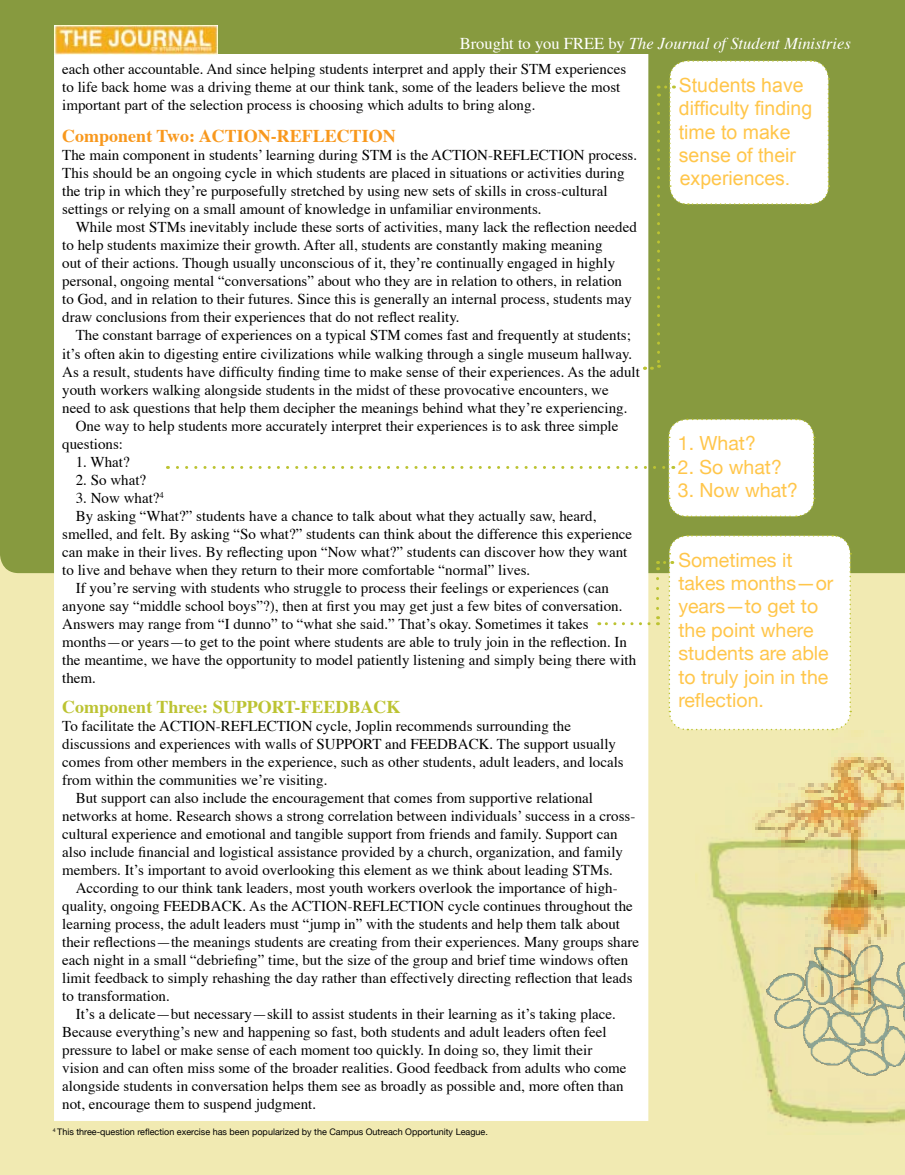
<style>
.page{position:relative;width:905px;height:1175px;background:#fff}
.page>*{position:absolute;margin:0;border:0;box-sizing:border-box;transform-origin:0 0}
.t1{font:19.5px/23.4px "Helvetica Neue";color:#ffc64b}
.t2{font:19.5px/23.4px "Arial";color:#ffc64b}
.t3{font:700 18px "Times";color:#bcc332}
.t4{font:700 18px "Times";color:#f8981d}
.t5{font:italic 16.5px "Times";color:#fff}
.t6{font:15px/18px "Times";color:#000}
.t7{font:9px "Helvetica Neue";color:#000}
.s1{font-style:normal}
</style>
<div class="page">
<div style="left:0;top:304px;width:904px;height:870px;background:#f1eab2"></div>
<div style="left:0;top:0;width:904px;height:573px;background:#879a3f"></div>
<div style="left:55px;top:55px;width:592px;height:1065px;background:#fff"></div>
<img style="left:707px;top:839px;width:197px;height:286px">
<img style="left:725px;top:730px;width:178px;height:286px">
<img style="left:766px;top:935px;width:138px;height:141px">
<svg style="left:644px;top:59px;width:185px;height:311px"></svg>
<svg style="left:167px;top:418px;width:648px;height:100px"></svg>
<svg style="left:598px;top:622px;width:51px;height:3px"></svg>
<svg style="left:656px;top:534px;width:195px;height:197px;background:#fafaf3"></svg>
<img style="left:54px;top:25px;width:164px;height:29px">
<p class="t5" style="left:460px;top:29px;width:392px"><span class="s1">Brought to you FREE by</span> The Journal of Student Ministries</p>
<p class="t6" style="left:62px;top:59px;width:565px">each other accountable. And since helping students interpret and apply their STM experiences to life back home was a driving theme at our think tank, some of the leaders believe the most important part of the selection process is choosing which adults to bring along.</p>
<p class="t4" style="left:62px;top:119px;width:335px">Component Two: ACTION-REFLECTION</p>
<p class="t6" style="left:62px;top:145px;width:576px">The main component in students’ learning during STM is the ACTION-REFLECTION process.<br>This should be an ongoing cycle in which students are placed in situations or activities during the trip in which they’re purposefully stretched by using new sets of skills in cross-cultural settings or relying on a small amount of knowledge in unfamiliar environments.</p>
<p class="t6" style="left:62px;top:217px;width:576px;text-indent:14px">While most STMs inevitably include these sorts of activities, many lack the reflection needed to help students maximize their growth. After all, students are constantly making meaning<br>out of their actions. Though usually unconscious of it, they’re continually engaged in highly personal, ongoing mental “conversations” about who they are in relation to others, in relation to God, and in relation to their futures. Since this is generally an internal process, students may draw conclusions from their experiences that do not reflect reality.</p>
<p class="t6" style="left:76px;top:325px;width:556px">The constant barrage of experiences on a typical STM comes fast and frequently at students;</p>
<p class="t6" style="left:62px;top:343px;width:571px">it’s often akin to digesting entire civilizations while walking through a single museum hallway.</p>
<p class="t6" style="left:62px;top:361px;width:579px">As a result, students have difficulty finding time to make sense of their experiences. As the adult</p>
<p class="t6" style="left:62px;top:379px;width:548px">youth workers walking alongside students in the midst of these provocative encounters, we</p>
<p class="t6" style="left:62px;top:397px;width:566px">need to ask questions that help them decipher the meanings behind what they’re experiencing.</p>
<p class="t6" style="left:76px;top:415px;width:544px">One way to help students more accurately interpret their experiences is to ask three simple</p>
<p class="t6" style="left:62px;top:433px;width:62px">questions:</p>
<p class="t6" style="left:76px;top:451px;width:55px">1. What?</p>
<p class="t6" style="left:76px;top:469px;width:72px">2. So what?</p>
<p class="t6" style="left:76px;top:487px;width:90px">3. Now what?<sup>4</sup></p>
<p class="t6" style="left:76px;top:505px;width:522px">By asking “What?” students have a chance to talk about what they actually saw, heard,</p>
<p class="t6" style="left:62px;top:523px;width:571px">smelled, and felt. By asking “So what?” students can think about the difference this experience</p>
<p class="t6" style="left:62px;top:541px;width:566px">can make in their lives. By reflecting upon “Now what?” students can discover how they want</p>
<p class="t6" style="left:62px;top:559px;width:469px">to live and behave when they return to their more comfortable “normal” lives.</p>
<p class="t6" style="left:76px;top:577px;width:534px">If you’re serving with students who struggle to process their feelings or experiences (can</p>
<p class="t6" style="left:62px;top:595px;width:561px">anyone say “middle school boys”?), then at first you may get just a few bites of conversation.</p>
<p class="t6" style="left:62px;top:613px;width:528px">Answers may range from “I dunno” to “what she said.” That’s okay. Sometimes it takes</p>
<p class="t6" style="left:62px;top:631px;width:566px">months—or years—to get to the point where students are able to truly join in the reflection. In</p>
<p class="t6" style="left:62px;top:649px;width:575px">the meantime, we have the opportunity to model patiently listening and simply being there with</p>
<p class="t6" style="left:62px;top:667px;width:35px">them.</p>
<p class="t3" style="left:62px;top:690px;width:340px">Component Three: SUPPORT-FEEDBACK</p>
<p class="t6" style="left:62px;top:716px;width:510px">To facilitate the ACTION-REFLECTION cycle, Joplin recommends surrounding the</p>
<p class="t6" style="left:62px;top:734px;width:555px">discussions and experiences with walls of SUPPORT and FEEDBACK. The support usually</p>
<p class="t6" style="left:62px;top:752px;width:563px">comes from other members in the experience, such as other students, adult leaders, and locals</p>
<p class="t6" style="left:62px;top:770px;width:266px">from within the communities we’re visiting.</p>
<p class="t6" style="left:76px;top:788px;width:519px">But support can also include the encouragement that comes from supportive relational</p>
<p class="t6" style="left:62px;top:806px;width:574px">networks at home. Research shows a strong correlation between individuals’ success in a cross-</p>
<p class="t6" style="left:62px;top:824px;width:557px">cultural experience and emotional and tangible support from friends and family. Support can</p>
<p class="t6" style="left:62px;top:842px;width:562px">also include financial and logistical assistance provided by a church, organization, and family</p>
<p class="t6" style="left:62px;top:860px;width:552px">members. It’s important to avoid overlooking this element as we think about leading STMs.</p>
<p class="t6" style="left:76px;top:878px;width:543px">According to our think tank leaders, most youth workers overlook the importance of high-</p>
<p class="t6" style="left:62px;top:896px;width:572px">quality, ongoing FEEDBACK. As the ACTION-REFLECTION cycle continues throughout the</p>
<p class="t6" style="left:62px;top:914px;width:559px">learning process, the adult leaders must “jump in” with the students and help them talk about</p>
<p class="t6" style="left:62px;top:932px;width:578px">their reflections—the meanings students are creating from their experiences. Many groups share</p>
<p class="t6" style="left:62px;top:950px;width:567px">each night in a small “debriefing” time, but the size of the group and brief time windows often</p>
<p class="t6" style="left:62px;top:968px;width:572px">limit feedback to simply rehashing the day rather than effectively directing reflection that leads</p>
<p class="t6" style="left:62px;top:986px;width:109px">to transformation.</p>
<p class="t6" style="left:76px;top:1004px;width:541px">It’s a delicate—but necessary—skill to assist students in their learning as it’s taking place.</p>
<p class="t6" style="left:62px;top:1022px;width:546px">Because everything’s new and happening so fast, both students and adult leaders often feel</p>
<p class="t6" style="left:62px;top:1040px;width:531px">pressure to label or make sense of each moment too quickly. In doing so, they limit their</p>
<p class="t6" style="left:62px;top:1058px;width:566px">vision and can often miss some of the broader realities. Good feedback from adults who come</p>
<p class="t6" style="left:62px;top:1076px;width:563px">alongside students in conversation helps them see as broadly as possible and, more often than</p>
<p class="t6" style="left:62px;top:1094px;width:255px">not, encourage them to suspend judgment.</p>
<p class="t7" style="left:53px;top:1126px;width:436px"><sup>4</sup> This three-question reflection exercise has been popularized by the Campus Outreach Opportunity League.</p>
<h1 class="t2" style="left:679px;top:73px;width:135px">Students have difficulty finding time to make sense of their experiences.</h1>
<h1 class="t1" style="left:677px;top:431px;width:80px">1. What?</h1>
<h1 class="t1" style="left:677px;top:455px;width:106px">2. So what?</h1>
<h1 class="t1" style="left:677px;top:478px;width:122px">3. Now what?</h1>
<h1 class="t1" style="left:678px;top:548px;width:156px">Sometimes it takes months—or years—to get to the point where students are able to truly join in the reflection.</h1>
</div>
